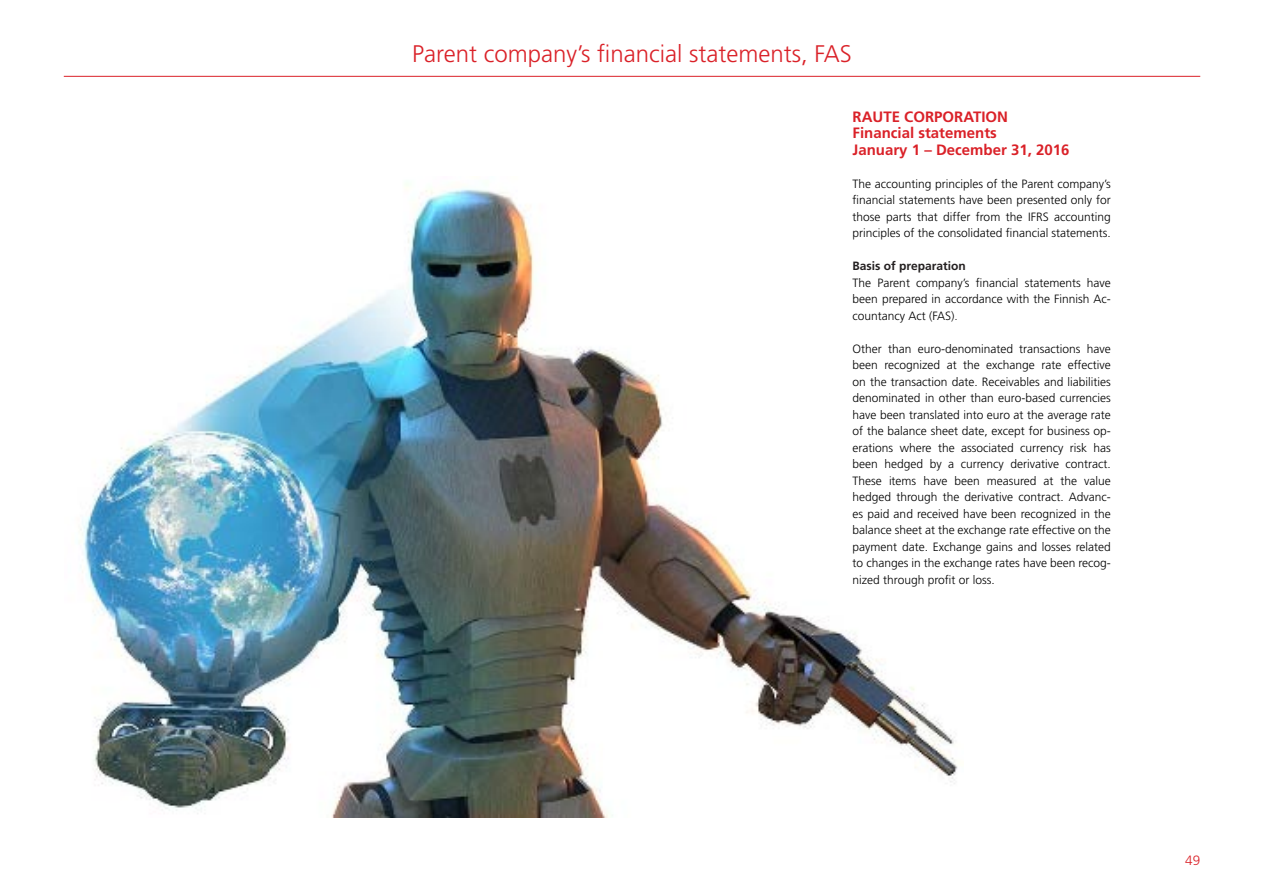
<style>
.page{position:relative;width:1263px;height:893px;background:#fff}
.page>*{position:absolute;margin:0;border:0;box-sizing:border-box;transform-origin:0 0}
.Frut_PÄÄOTS{font:300 24px "Frutiger LT";color:#da2128}
.Frut_PÄÄOTS-2{font:700 15px "Frutiger LT";color:#da2128}
.t1{font:300 13.5px "Frutiger LT";color:#da2128}
.Laatimisperusteet_et{font:300 12px/16.5px "Frutiger LT";color:#000;text-align:justify}
.Frut_PÄÄOTS-3{font:300 12px/16.5px "Frutiger LT";color:#000;text-align:justify}
.Frut_PÄÄOTS-4{font:700 12px "Frutiger LT";color:#231f20}
.s1{color:#231f20}
</style>
<div class="page">
<img style="left:80px;top:184px;width:878px;height:633px">
<hr style="left:64px;top:76px;width:1136px;height:1px;background:#da2128">
<p class="Frut_PÄÄOTS" style="left:412px;top:41px;width:441px">Parent company’s financial statements, FAS</p>
<p class="Frut_PÄÄOTS-2" style="left:853px;top:108px;width:157px">RAUTE CORPORATION</p>
<p class="Frut_PÄÄOTS-2" style="left:853px;top:124px;width:146px">Financial statements</p>
<p class="Frut_PÄÄOTS-2" style="left:853px;top:141px;width:218px">January 1 – December 31, 2016</p>
<p class="Laatimisperusteet_et" style="left:853px;top:176px;width:260px">The accounting principles of the Parent company’s financial statements have been presented only for those parts that differ from the IFRS accounting principles of the consolidated financial statements.</p>
<p class="Frut_PÄÄOTS-4" style="left:853px;top:259px;width:115px">Basis of preparation</p>
<p class="Frut_PÄÄOTS-3" style="left:853px;top:275px;width:260px">The Parent company’s financial statements have been prepared in accordance with the Finnish Ac&shy;countancy Act (FAS)<span class="s1">.</span></p>
<p class="Laatimisperusteet_et" style="left:853px;top:341px;width:260px">Other than euro-denominated transactions have been recognized at the exchange rate effective on the transaction date. Receivables and liabilities denominated in other than euro-based currencies have been translated into euro at the average rate of the balance sheet date, except for business op&shy;erations where the associated currency risk has been hedged by a currency derivative contract.<br>These items have been measured at the value hedged through the derivative contract. Advanc&shy;es paid and received have been recognized in the balance sheet at the exchange rate effective on the payment date. Exchange gains and losses related to changes in the exchange rates have been recog&shy;nized through profit or loss.</p>
<p class="t1" style="left:1185px;top:852px;width:17px">49</p>
</div>
